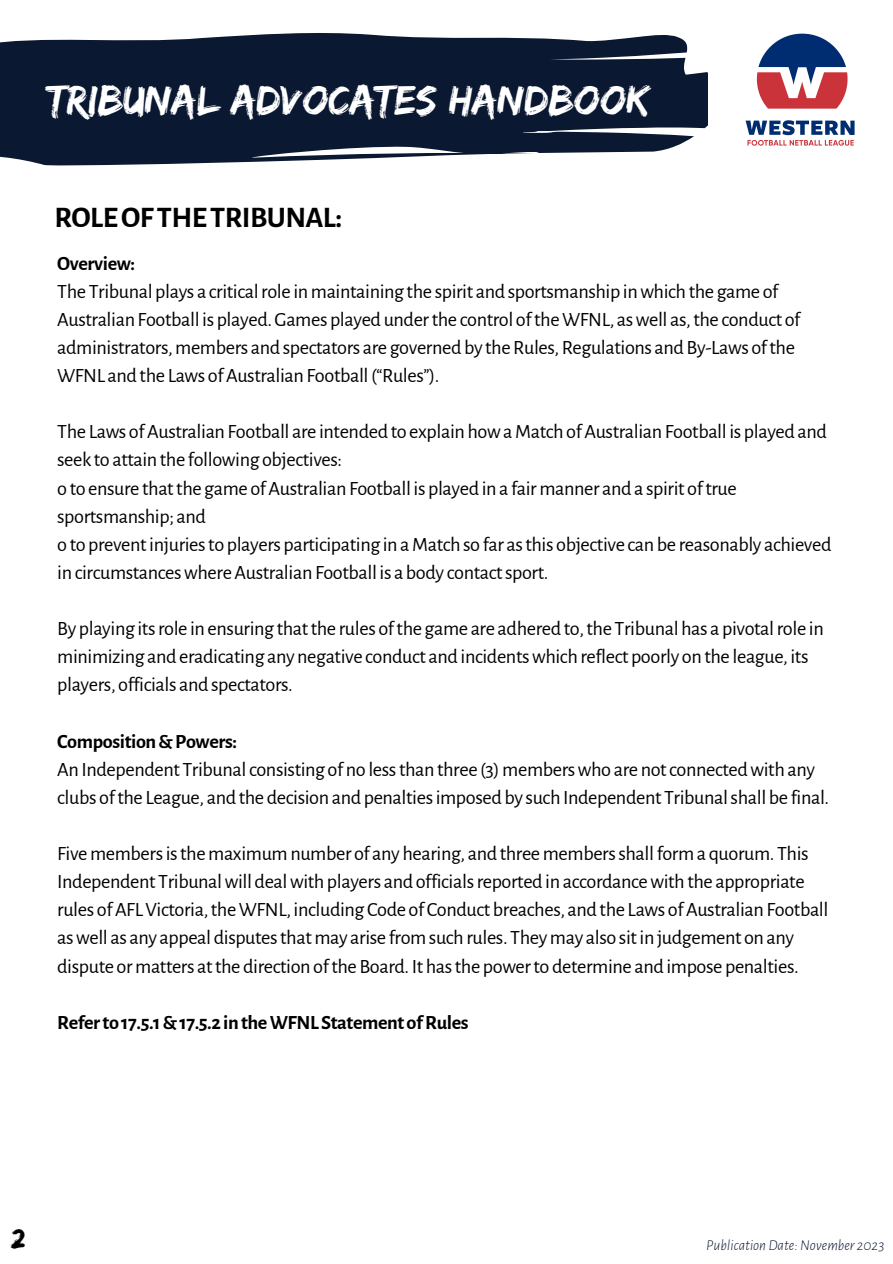
<style>
.page{position:relative;width:893px;height:1264px;background:#fff}
.page>*{position:absolute;margin:0;border:0;box-sizing:border-box;transform-origin:0 0}
.t1{font:43.05px "Edo";color:#fff}
.t2{font:700 30px "Alegreya Sans";letter-spacing:-.02em;color:#000}
.t3{font:27.75px "Edo";color:#000}
.t4{font:20.25px/28px "Alegreya Sans";letter-spacing:-.02em;color:#000}
.t5{font:700 20.25px "Alegreya Sans";letter-spacing:-.02em;color:#000}
.t6{font:italic 300 15px "Alegreya Sans";color:#0a1832}
</style>
<div class="page">
<svg style="left:0;top:33px;width:708px;height:133px;fill:#0a1832"></svg>
<img style="left:745px;top:33px;width:110px;height:113px">
<p class="t1" style="left:47px;top:75px;width:603px">TRIBUNAL ADVOCATES HANDBOOK</p>
<p class="t2" style="left:54px;top:202px;width:289px">ROLEOFTHETRIBUNAL:</p>
<p class="t5" style="left:57px;top:253px;width:79px">Overview:</p>
<p class="t4" style="left:57px;top:278px;width:744px">The Tribunalplays a criticalrole inmaintaining the spirit andsportsmanshipinwhichthe game of AustralianFootball isplayed.Gamesplayedunderthe control oftheWFNL, aswell as,the conduct of administrators,members andspectators are governedby theRules,Regulations andBy-Laws ofthe WFNL andthe Laws ofAustralianFootball(“Rules”).</p>
<p class="t4" style="left:57px;top:418px;width:771px">The Laws ofAustralianFootball are intendedto explainhowaMatchofAustralianFootball isplayedand seek to attainthe following objectives:</p>
<p class="t4" style="left:57px;top:474px;width:681px">o to ensure thatthe game ofAustralianFootball isplayedina fairmanner anda spirit oftrue sportsmanship; and</p>
<p class="t4" style="left:57px;top:530px;width:775px">o topreventinjuriestoplayersparticipating inaMatchso far asthis objective canbe reasonably achieved incircumstanceswhereAustralianFootball is abody contactsport.</p>
<p class="t4" style="left:57px;top:615px;width:768px">Byplaying itsrole inensuring thatthe rules ofthe game are adheredto,the Tribunalhas apivotalrole in minimizing anderadicating anynegative conduct andincidentswhichreflectpoorly onthe league, its players, officials andspectators.</p>
<p class="t5" style="left:57px;top:731px;width:181px">Composition&amp;Powers:</p>
<p class="t4" style="left:57px;top:755px;width:773px">AnIndependent Tribunalconsisting ofno lessthanthree (3)memberswho arenotconnectedwithany clubs ofthe League, andthedecisionandpenaltiesimposedby suchIndependent Tribunalshallbe final.</p>
<p class="t4" style="left:57px;top:840px;width:772px">Fivemembersisthemaximumnumber of anyhearing, andthreemembersshallformaquorum. This Independent Tribunalwilldealwithplayers andofficialsreportedinaccordancewiththe appropriate rules ofAFLVictoria,theWFNL, includingCode ofConductbreaches, andthe Laws ofAustralianFootball aswell as any appealdisputesthatmay arise fromsuchrules. Theymay also sitinjudgement onany dispute ormatters atthedirectionoftheBoard.Ithasthepowertodetermine andimposepenalties.</p>
<p class="t5" style="left:57px;top:1012px;width:413px">Referto17.5.1&amp;17.5.2intheWFNLStatementofRules</p>
<p class="t3" style="left:11px;top:1221px;width:15px">2</p>
<p class="t6" style="left:706px;top:1238px;width:179px">Publication Date:November 2023</p>
</div>
